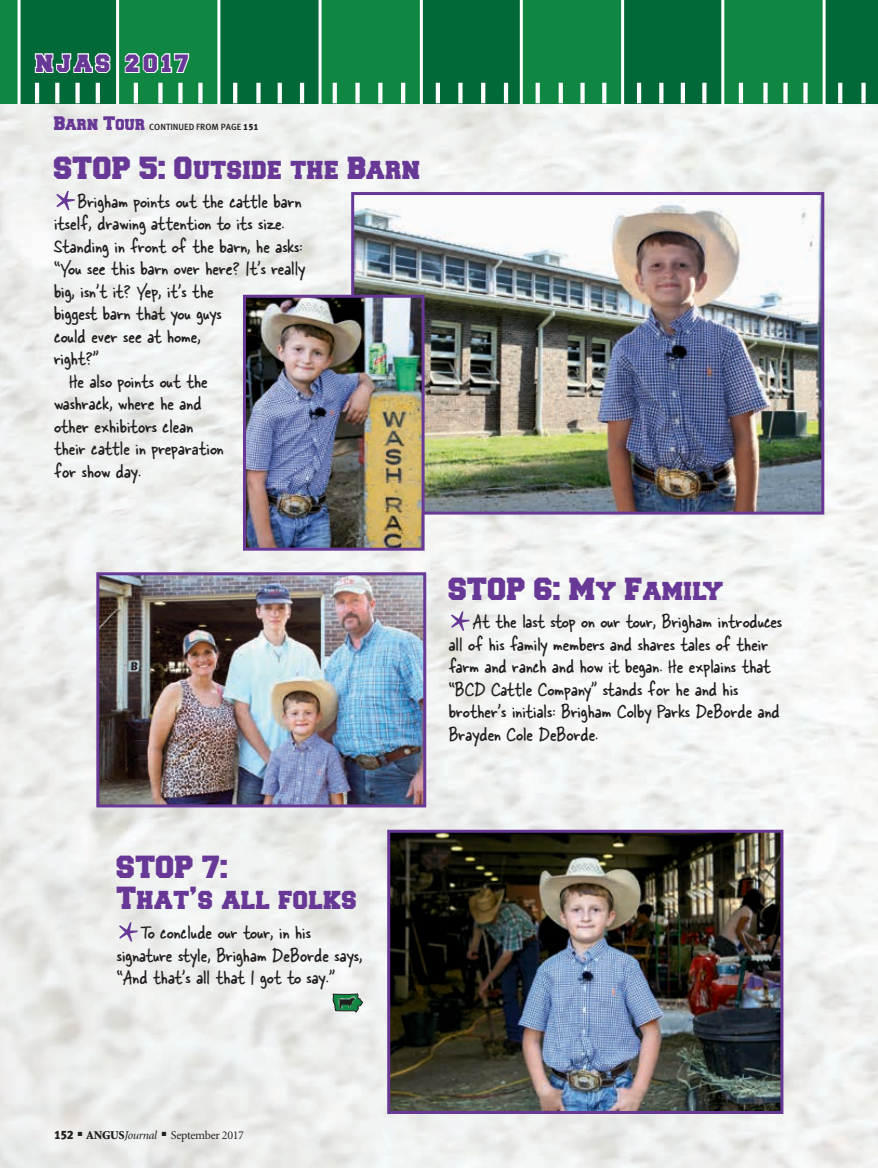
<style>
.page{position:relative;width:878px;height:1168px;background:#fff}
.page>*{position:absolute;margin:0;border:0;box-sizing:border-box;transform-origin:0 0}
.cutlines{font:57px "Minion Pro";color:#683896}
.headline{font:27px "Freshman";letter-spacing:.01em;color:#683896}
.cutlines-2{font:21px/22.5px "Skippy Sharp";color:#231f20}
.table_footnotes{font:21px "Freshman";letter-spacing:.16em;color:#683896}
.t1{font:12px "Minion";letter-spacing:-.025em;color:#231f20}
.t2{font:9px "Meta Medium LF";color:#231f20}
.s1{font-family:"Freshman";font-size:16.5px;color:#683896}
.s2{font-family:"Meta Black LF"}
.s3{font-weight:900}
.s4{font-style:italic}
</style>
<div class="page">
<img style="left:0;top:103px;width:878px;height:1065px">
<div style="left:21px;top:0;width:857px;height:103px;background:#016938"></div>
<svg style="left:0;top:0;width:21px;height:103px;background:#31975d"></svg>
<svg style="left:318px;top:0;width:105px;height:103px;background:#1d8e4e"></svg>
<div style="left:520px;top:0;width:104px;height:103px;background:#0f8743"></div>
<svg style="left:721px;top:0;width:104px;height:103px;background:#1c8d4d"></svg>
<svg style="left:861px;top:83px;width:4px;height:20px"></svg>
<svg style="left:838px;top:83px;width:4px;height:20px"></svg>
<svg style="left:803px;top:83px;width:4px;height:20px"></svg>
<svg style="left:783px;top:83px;width:4px;height:20px"></svg>
<svg style="left:763px;top:83px;width:4px;height:20px"></svg>
<div style="left:738px;top:83px;width:5px;height:20px;background:#fff"></div>
<svg style="left:702px;top:83px;width:4px;height:20px"></svg>
<div style="left:680px;top:83px;width:5px;height:20px;background:#fff"></div>
<svg style="left:659px;top:83px;width:4px;height:20px"></svg>
<hr style="left:637px;top:83px;width:4px;height:20px;background:#fff">
<svg style="left:602px;top:83px;width:4px;height:20px"></svg>
<svg style="left:580px;top:83px;width:4px;height:20px"></svg>
<div style="left:558px;top:83px;width:5px;height:20px;background:#fff"></div>
<div style="left:535px;top:83px;width:5px;height:20px;background:#fff"></div>
<hr style="left:504px;top:83px;width:4px;height:20px;background:#fff">
<svg style="left:481px;top:83px;width:4px;height:20px"></svg>
<svg style="left:458px;top:83px;width:4px;height:20px"></svg>
<hr style="left:436px;top:83px;width:4px;height:20px;background:#fff">
<hr style="left:401px;top:83px;width:4px;height:20px;background:#fff">
<svg style="left:378px;top:83px;width:4px;height:20px"></svg>
<svg style="left:355px;top:83px;width:4px;height:20px"></svg>
<div style="left:332px;top:83px;width:5px;height:20px;background:#fff"></div>
<hr style="left:300px;top:83px;width:4px;height:20px;background:#fff">
<div style="left:277px;top:83px;width:5px;height:20px;background:#fff"></div>
<svg style="left:256px;top:83px;width:4px;height:20px"></svg>
<svg style="left:233px;top:83px;width:4px;height:20px"></svg>
<svg style="left:34px;top:0;width:186px;height:103px;background:#2b8c59"></svg>
<img style="left:100px;top:576px;width:322px;height:227px">
<div style="left:96px;top:572px;width:330px;height:235px;border:3px solid #683896"></div>
<img style="left:355px;top:196px;width:465px;height:314px">
<div style="left:351px;top:192px;width:473px;height:322px;border:3px solid #683896"></div>
<img style="left:247px;top:299px;width:173px;height:248px">
<div style="left:243px;top:295px;width:181px;height:256px;border:3px solid #683896"></div>
<svg style="left:333px;top:993px;width:30px;height:19px"></svg>
<img style="left:336px;top:995px;width:22px;height:15px">
<img style="left:391px;top:834px;width:388px;height:276px">
<div style="left:387px;top:830px;width:396px;height:284px;border:3px solid #683896"></div>
<p class="table_footnotes" style="left:36px;top:54px;width:154px">NJAS 2017</p>
<p class="t2" style="left:54px;top:121px;width:206px"><span class="s1">Barn Tour</span> CONTINUED FROM PAGE <span class="s2">151</span></p>
<p class="headline" style="left:54px;top:156px;width:368px">STOP 5: Outside the Barn</p>
<p class="cutlines" style="left:54px;top:172px;width:25px">*</p>
<p class="cutlines-2" style="left:54px;top:189px;width:253px;text-indent:24px">Brigham points out the cattle barn itself, drawing attention to its size.<br>Standing in front of the barn, he asks: “You see this barn over here? It’s really big, isn’t it? Yep, it’s the<br>biggest barn that you guys<br>could ever see at home,<br>right?”</p>
<p class="cutlines-2" style="left:54px;top:369px;width:171px;text-indent:15px">He also points out the washrack, where he and other exhibitors clean their cattle in preparation for show day.</p>
<p class="headline" style="left:448px;top:577px;width:277px">STOP 6: My Family</p>
<p class="cutlines" style="left:448px;top:593px;width:25px">*</p>
<p class="cutlines-2" style="left:448px;top:609px;width:335px;text-indent:24px">At the last stop on our tour, Brigham introduces all of his family members and shares tales of their farm and ranch and how it began. He explains that “BCD Cattle Company” stands for he and his brother’s initials: Brigham Colby Parks DeBorde and Brayden Cole DeBorde.</p>
<p class="headline" style="left:117px;top:854px;width:113px">STOP 7:</p>
<p class="headline" style="left:117px;top:886px;width:242px">That’s all folks</p>
<p class="cutlines" style="left:117px;top:904px;width:25px">*</p>
<p class="cutlines-2" style="left:117px;top:920px;width:247px;text-indent:24px">To conclude our tour, in his signature style, Brigham DeBorde says, “And that’s all that I got to say.”</p>
<p class="t1" style="left:54px;top:1129px;width:191px"><span class="s2">152</span> ■ <span class="s3">ANGUS</span><span class="s4">Journal</span> ■ September 2017</p>
</div>
